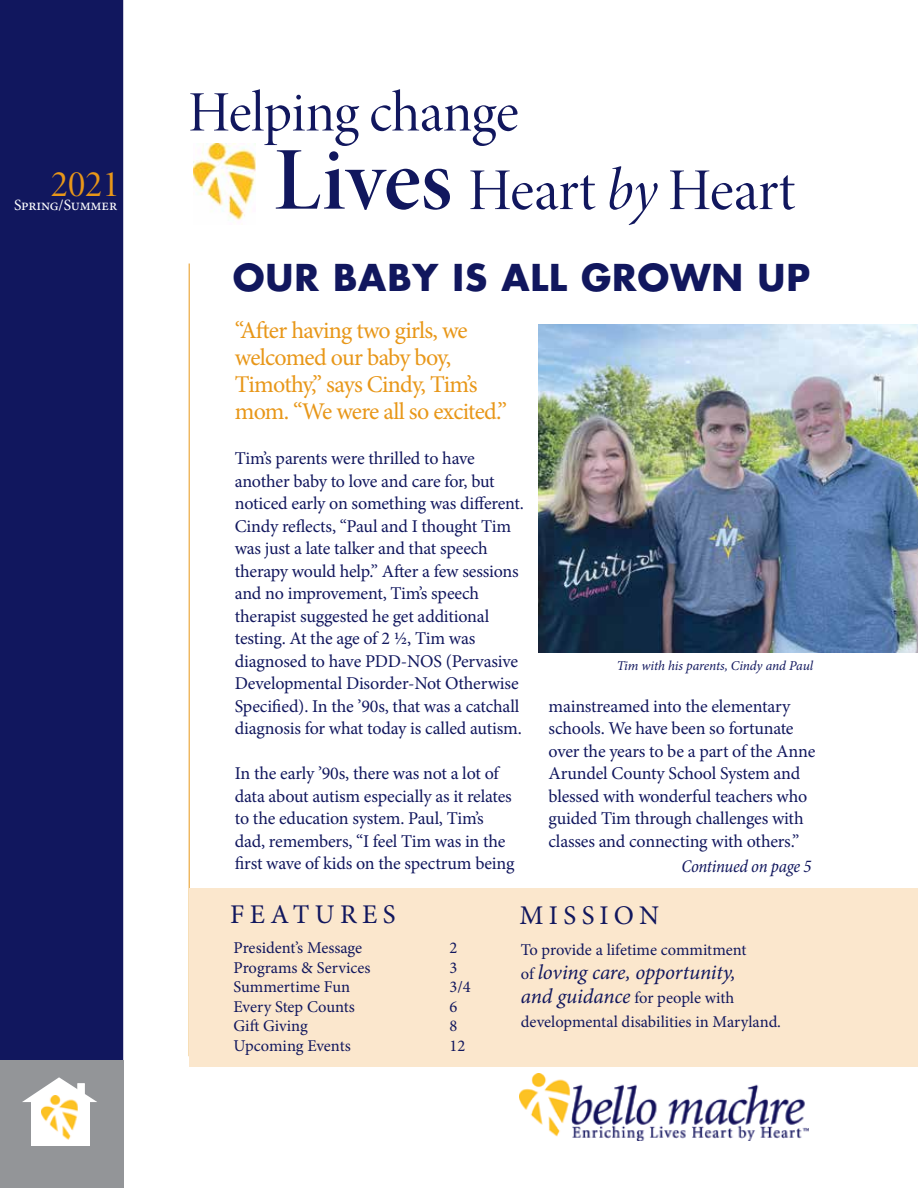
<style>
.page{position:relative;width:918px;height:1188px;background:#fff}
.page>*{position:absolute;margin:0;border:0;box-sizing:border-box;transform-origin:0 0}
.t1{font:59.55px "Minion Pro Disp";color:#11175e}
.t2{font:57.3px "Minion Pro Disp";letter-spacing:-.01em;color:#11175e}
.t3{font:37.65px "Minion Pro Disp";color:#e89719}
.t4{font:700 36px "Futura Std";letter-spacing:.025em;color:#11175e}
.t5{font:27px "Minion Pro";letter-spacing:.2em;color:#11175e}
.t6{font:24px/27px "Minion Pro";letter-spacing:-.035em;color:#e89719}
.t7{font:italic 21px "Minion Pro";letter-spacing:-.01em;color:#11175e}
.t8{font:18px/22.5px "Minion Pro";letter-spacing:-.015em;color:#11175e}
.t9{font:italic condensed 18px "Minion Pro";letter-spacing:-.015em;color:#11175e}
.t10{font:16.5px/24px "Minion Pro";letter-spacing:-.01em;color:#11175e}
.t11{font:15.75px "Minion Pro";letter-spacing:-.015em;color:#fff}
.t12{font:italic 13.5px "Minion Pro";letter-spacing:-.015em;color:#11175e}
.s1{font-family:"Minion Pro Semibold Disp";font-size:90.15px}
.s2{font-family:"Minion Pro It Disp"}
.s3{font-style:normal;font-size:16.5px}
.s4{font-style:italic;font-size:21px}
</style>
<div class="page">
<img style="left:194px;top:143px;width:61px;height:77px">
<div style="left:0;top:0;width:123px;height:1061px;background:#11175e"></div>
<img style="left:539px;top:324px;width:379px;height:329px">
<hr style="left:189px;top:264px;width:1px;height:792px;background:#e89719">
<img style="left:519px;top:1073px;width:289px;height:67px">
<div style="left:0;top:1061px;width:123px;height:127px;background:#939598"></div>
<div style="left:31px;top:1102px;width:58px;height:44px;background:#fff"></div>
<svg style="left:22px;top:1077px;width:75px;height:25px"></svg>
<img style="left:42px;top:1096px;width:35px;height:44px">
<div style="left:77px;top:1083px;width:8px;height:13px;background:#fff;border:1px solid #fff"></div>
<div style="left:189px;top:888px;width:729px;height:178px;background:#fbe7cd"></div>
<h3 class="t3" style="left:51px;top:161px;width:70px">2021</h3>
<p class="t11" style="left:14px;top:194px;width:105px">Spring/Summer</p>
<h2 class="t2" style="left:188px;top:77px;width:332px">Helping change</h2>
<h1 class="t1" style="left:274px;top:154px;width:523px"><span class="s1">Lives</span> Heart <span class="s2">by</span> Heart</h1>
<h3 class="t4" style="left:233px;top:253px;width:579px">OUR BABY IS ALL GROWN UP</h3>
<h3 class="t6" style="left:235px;top:317px;width:274px">“After having two girls, we welcomed our baby boy,<br>Timothy,” says Cindy, Tim’s mom. “We were all so excited.”</h3>
<p class="t8" style="left:235px;top:447px;width:291px">Tim’s parents were thrilled to have another baby to love and care for, but noticed early on something was different.<br>Cindy reflects, “Paul and I thought Tim was just a late talker and that speech therapy would help.” After a few sessions and no improvement, Tim’s speech therapist suggested he get additional testing. At the age of 2 ½, Tim was diagnosed to have PDD-NOS (Pervasive Developmental Disorder-Not Otherwise Specified). In the ’90s, that was a catchall diagnosis for what today is called autism.</p>
<p class="t8" style="left:235px;top:762px;width:281px">In the early ’90s, there was not a lot of data about autism especially as it relates to the education system. Paul, Tim’s dad, remembers, “I feel Tim was in the first wave of kids on the spectrum being</p>
<p class="t12" style="left:617px;top:656px;width:198px">Tim with his parents, Cindy and Paul</p>
<p class="t8" style="left:549px;top:695px;width:268px">mainstreamed into the elementary schools. We have been so fortunate over the years to be a part of the Anne Arundel County School System and blessed with wonderful teachers who guided Tim through challenges with classes and connecting with others.”</p>
<p class="t9" style="left:681px;top:854px;width:132px">Continued on page 5</p>
<h3 class="t5" style="left:230px;top:896px;width:167px">FEATURES</h3>
<p class="t10" style="left:234px;top:936px;width:130px">President’s Message</p>
<p class="t10" style="left:450px;top:936px;width:9px">2</p>
<p class="t10" style="left:234px;top:956px;width:138px">Programs &amp; Services</p>
<p class="t10" style="left:450px;top:956px;width:9px">3</p>
<p class="t10" style="left:234px;top:975px;width:118px">Summertime Fun</p>
<p class="t10" style="left:450px;top:975px;width:23px">3/4</p>
<p class="t10" style="left:234px;top:995px;width:123px">Every Step Counts</p>
<p class="t10" style="left:450px;top:995px;width:9px">6</p>
<p class="t10" style="left:234px;top:1014px;width:76px">Gift Giving</p>
<p class="t10" style="left:450px;top:1014px;width:9px">8</p>
<p class="t10" style="left:234px;top:1034px;width:119px">Upcoming Events</p>
<p class="t10" style="left:450px;top:1034px;width:17px">12</p>
<h3 class="t5" style="left:519px;top:897px;width:141px">MISSION</h3>
<p class="t10" style="left:521px;top:938px;width:227px">To provide a lifetime commitment</p>
<p class="t7" style="left:521px;top:958px;width:216px"><span class="s3">of</span> loving care, opportunity,</p>
<p class="t10" style="left:521px;top:986px;width:262px"><span class="s4">and guidance</span> for people with developmental disabilities in Maryland.</p>
</div>
